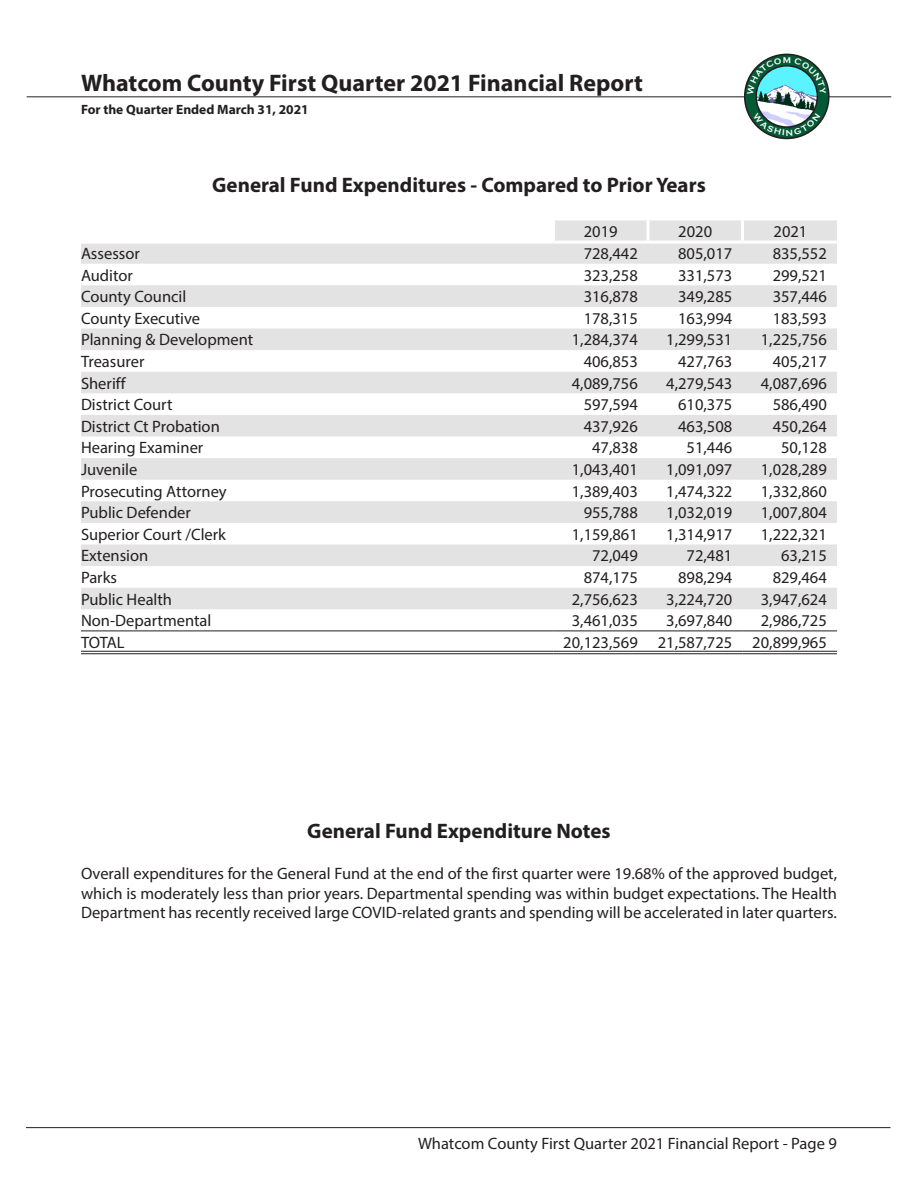
<style>
.page{position:relative;width:918px;height:1188px;background:#fff}
.page>*{position:absolute;margin:0;border:0;box-sizing:border-box;transform-origin:0 0}
.t1{font:700 24px "Myriad Pro";color:#231f20}
.Qtrly_Section_Title{font:700 21px "Myriad Pro";color:#231f20}
.Qtrly_Paragraph{font:16.5px/19.8px "Myriad Pro";color:#231f20;text-align:justify}
.t2{font:700 13.5px "Myriad Pro";color:#231f20}
</style>
<div class="page">
<hr style="left:27px;top:96px;width:864px;height:1px;background:#231f20">
<hr style="left:26px;top:1127px;width:865px;height:1px;background:#231f20">
<svg style="left:745px;top:54px;width:84px;height:84px"></svg>
<div style="left:744px;top:54px;width:86px;height:85px;border:2px solid #231f20;border-radius:50%"></div>
<img style="left:756px;top:66px;width:61px;height:61px;border-radius:31px">
<svg style="left:81px;top:630px;width:756px;height:21px"></svg>
<svg style="left:81px;top:220px;width:756px;height:389px;fill:#e5e5e5"></svg>
<hr style="left:552px;top:221px;width:3px;height:20px;background:#fff">
<hr style="left:646px;top:221px;width:4px;height:20px;background:#f5f5f5">
<hr style="left:741px;top:221px;width:3px;height:20px;background:#fff">
<hr style="left:81px;top:241px;width:473px;height:3px;background:#fff">
<hr style="left:554px;top:241px;width:94px;height:3px;background:#fff">
<hr style="left:648px;top:241px;width:94px;height:3px;background:#fff">
<hr style="left:742px;top:241px;width:95px;height:3px;background:#fff">
<hr style="left:81px;top:651px;width:473px;height:1px;background:#231f20">
<hr style="left:81px;top:653px;width:473px;height:1px;background:#231f20">
<hr style="left:554px;top:651px;width:94px;height:1px;background:#231f20">
<hr style="left:554px;top:653px;width:94px;height:1px;background:#231f20">
<hr style="left:648px;top:651px;width:94px;height:1px;background:#231f20">
<hr style="left:648px;top:653px;width:94px;height:1px;background:#231f20">
<hr style="left:742px;top:651px;width:95px;height:1px;background:#231f20">
<hr style="left:742px;top:653px;width:95px;height:1px;background:#231f20">
<hr style="left:81px;top:631px;width:473px;height:1px;background:#231f20">
<hr style="left:554px;top:631px;width:94px;height:1px;background:#231f20">
<hr style="left:648px;top:631px;width:94px;height:1px;background:#231f20">
<hr style="left:742px;top:631px;width:95px;height:1px;background:#231f20">
<svg style="left:747px;top:57px;width:79px;height:38px"></svg>
<svg style="left:753px;top:113px;width:67px;height:23px"></svg>
<h1 class="t1" style="left:81px;top:67px;width:563px">Whatcom County First Quarter 2021 Financial Report</h1>
<p class="t2" style="left:81px;top:100px;width:229px">For the Quarter Ended March 31, 2021</p>
<p class="Qtrly_Section_Title" style="left:212px;top:171px;width:495px">General Fund Expenditures - Compared to Prior Years</p>
<p class="Qtrly_Paragraph" style="left:584px;top:222px;width:35px">2019</p>
<p class="Qtrly_Paragraph" style="left:678px;top:222px;width:35px">2020</p>
<p class="Qtrly_Paragraph" style="left:774px;top:222px;width:35px">2021</p>
<p class="Qtrly_Paragraph" style="left:81px;top:244px;width:60px">Assessor</p>
<p class="Qtrly_Paragraph" style="left:584px;top:244px;width:56px">728,442</p>
<p class="Qtrly_Paragraph" style="left:678px;top:244px;width:56px">805,017</p>
<p class="Qtrly_Paragraph" style="left:773px;top:244px;width:56px">835,552</p>
<p class="Qtrly_Paragraph" style="left:81px;top:265px;width:53px">Auditor</p>
<p class="Qtrly_Paragraph" style="left:584px;top:265px;width:56px">323,258</p>
<p class="Qtrly_Paragraph" style="left:678px;top:265px;width:56px">331,573</p>
<p class="Qtrly_Paragraph" style="left:773px;top:265px;width:56px">299,521</p>
<p class="Qtrly_Paragraph" style="left:81px;top:287px;width:107px">County Council</p>
<p class="Qtrly_Paragraph" style="left:584px;top:287px;width:56px">316,878</p>
<p class="Qtrly_Paragraph" style="left:678px;top:287px;width:56px">349,285</p>
<p class="Qtrly_Paragraph" style="left:773px;top:287px;width:56px">357,446</p>
<p class="Qtrly_Paragraph" style="left:81px;top:308px;width:121px">County Executive</p>
<p class="Qtrly_Paragraph" style="left:584px;top:308px;width:56px">178,315</p>
<p class="Qtrly_Paragraph" style="left:678px;top:308px;width:56px">163,994</p>
<p class="Qtrly_Paragraph" style="left:773px;top:308px;width:56px">183,593</p>
<p class="Qtrly_Paragraph" style="left:81px;top:330px;width:174px">Planning &amp; Development</p>
<p class="Qtrly_Paragraph" style="left:572px;top:330px;width:68px">1,284,374</p>
<p class="Qtrly_Paragraph" style="left:666px;top:330px;width:68px">1,299,531</p>
<p class="Qtrly_Paragraph" style="left:761px;top:330px;width:68px">1,225,756</p>
<p class="Qtrly_Paragraph" style="left:81px;top:351px;width:65px">Treasurer</p>
<p class="Qtrly_Paragraph" style="left:584px;top:351px;width:56px">406,853</p>
<p class="Qtrly_Paragraph" style="left:678px;top:351px;width:56px">427,763</p>
<p class="Qtrly_Paragraph" style="left:773px;top:351px;width:56px">405,217</p>
<p class="Qtrly_Paragraph" style="left:81px;top:373px;width:46px">Sheriff</p>
<p class="Qtrly_Paragraph" style="left:572px;top:373px;width:68px">4,089,756</p>
<p class="Qtrly_Paragraph" style="left:666px;top:373px;width:68px">4,279,543</p>
<p class="Qtrly_Paragraph" style="left:761px;top:373px;width:68px">4,087,696</p>
<p class="Qtrly_Paragraph" style="left:81px;top:395px;width:93px">District Court</p>
<p class="Qtrly_Paragraph" style="left:584px;top:395px;width:56px">597,594</p>
<p class="Qtrly_Paragraph" style="left:678px;top:395px;width:56px">610,375</p>
<p class="Qtrly_Paragraph" style="left:773px;top:395px;width:56px">586,490</p>
<p class="Qtrly_Paragraph" style="left:81px;top:416px;width:140px">District Ct Probation</p>
<p class="Qtrly_Paragraph" style="left:584px;top:416px;width:56px">437,926</p>
<p class="Qtrly_Paragraph" style="left:678px;top:416px;width:56px">463,508</p>
<p class="Qtrly_Paragraph" style="left:773px;top:416px;width:56px">450,264</p>
<p class="Qtrly_Paragraph" style="left:81px;top:438px;width:124px">Hearing Examiner</p>
<p class="Qtrly_Paragraph" style="left:592px;top:438px;width:47px">47,838</p>
<p class="Qtrly_Paragraph" style="left:687px;top:438px;width:47px">51,446</p>
<p class="Qtrly_Paragraph" style="left:781px;top:438px;width:47px">50,128</p>
<p class="Qtrly_Paragraph" style="left:81px;top:459px;width:58px">Juvenile</p>
<p class="Qtrly_Paragraph" style="left:572px;top:459px;width:68px">1,043,401</p>
<p class="Qtrly_Paragraph" style="left:666px;top:459px;width:68px">1,091,097</p>
<p class="Qtrly_Paragraph" style="left:761px;top:459px;width:68px">1,028,289</p>
<p class="Qtrly_Paragraph" style="left:81px;top:481px;width:147px">Prosecuting Attorney</p>
<p class="Qtrly_Paragraph" style="left:572px;top:481px;width:68px">1,389,403</p>
<p class="Qtrly_Paragraph" style="left:666px;top:481px;width:68px">1,474,322</p>
<p class="Qtrly_Paragraph" style="left:761px;top:481px;width:68px">1,332,860</p>
<p class="Qtrly_Paragraph" style="left:81px;top:503px;width:111px">Public Defender</p>
<p class="Qtrly_Paragraph" style="left:584px;top:503px;width:56px">955,788</p>
<p class="Qtrly_Paragraph" style="left:666px;top:503px;width:68px">1,032,019</p>
<p class="Qtrly_Paragraph" style="left:761px;top:503px;width:68px">1,007,804</p>
<p class="Qtrly_Paragraph" style="left:81px;top:524px;width:147px">Superior Court /Clerk</p>
<p class="Qtrly_Paragraph" style="left:572px;top:524px;width:68px">1,159,861</p>
<p class="Qtrly_Paragraph" style="left:666px;top:524px;width:68px">1,314,917</p>
<p class="Qtrly_Paragraph" style="left:761px;top:524px;width:68px">1,222,321</p>
<p class="Qtrly_Paragraph" style="left:81px;top:546px;width:69px">Extension</p>
<p class="Qtrly_Paragraph" style="left:592px;top:546px;width:47px">72,049</p>
<p class="Qtrly_Paragraph" style="left:687px;top:546px;width:47px">72,481</p>
<p class="Qtrly_Paragraph" style="left:781px;top:546px;width:47px">63,215</p>
<p class="Qtrly_Paragraph" style="left:81px;top:567px;width:38px">Parks</p>
<p class="Qtrly_Paragraph" style="left:584px;top:567px;width:56px">874,175</p>
<p class="Qtrly_Paragraph" style="left:678px;top:567px;width:56px">898,294</p>
<p class="Qtrly_Paragraph" style="left:773px;top:567px;width:56px">829,464</p>
<p class="Qtrly_Paragraph" style="left:81px;top:589px;width:93px">Public Health</p>
<p class="Qtrly_Paragraph" style="left:572px;top:589px;width:68px">2,756,623</p>
<p class="Qtrly_Paragraph" style="left:666px;top:589px;width:68px">3,224,720</p>
<p class="Qtrly_Paragraph" style="left:761px;top:589px;width:68px">3,947,624</p>
<p class="Qtrly_Paragraph" style="left:81px;top:611px;width:132px">Non-Departmental</p>
<p class="Qtrly_Paragraph" style="left:572px;top:611px;width:68px">3,461,035</p>
<p class="Qtrly_Paragraph" style="left:666px;top:611px;width:68px">3,697,840</p>
<p class="Qtrly_Paragraph" style="left:761px;top:611px;width:68px">2,986,725</p>
<p class="Qtrly_Paragraph" style="left:81px;top:632px;width:45px">TOTAL</p>
<p class="Qtrly_Paragraph" style="left:563px;top:632px;width:76px">20,123,569</p>
<p class="Qtrly_Paragraph" style="left:658px;top:632px;width:76px">21,587,725</p>
<p class="Qtrly_Paragraph" style="left:752px;top:632px;width:76px">20,899,965</p>
<p class="Qtrly_Section_Title" style="left:307px;top:817px;width:305px">General Fund Expenditure Notes</p>
<p class="Qtrly_Paragraph" style="left:81px;top:863px;width:758px">Overall expenditures for the General Fund at the end of the first quarter were 19.68% of the approved budget, which is moderately less than prior years. Departmental spending was within budget expectations. The Health Department has recently received large COVID-related grants and spending will be accelerated in later quarters.</p>
<p class="Qtrly_Paragraph" style="left:418px;top:1134px;width:420px">Whatcom County First Quarter 2021 Financial Report - Page 9</p>
</div>
